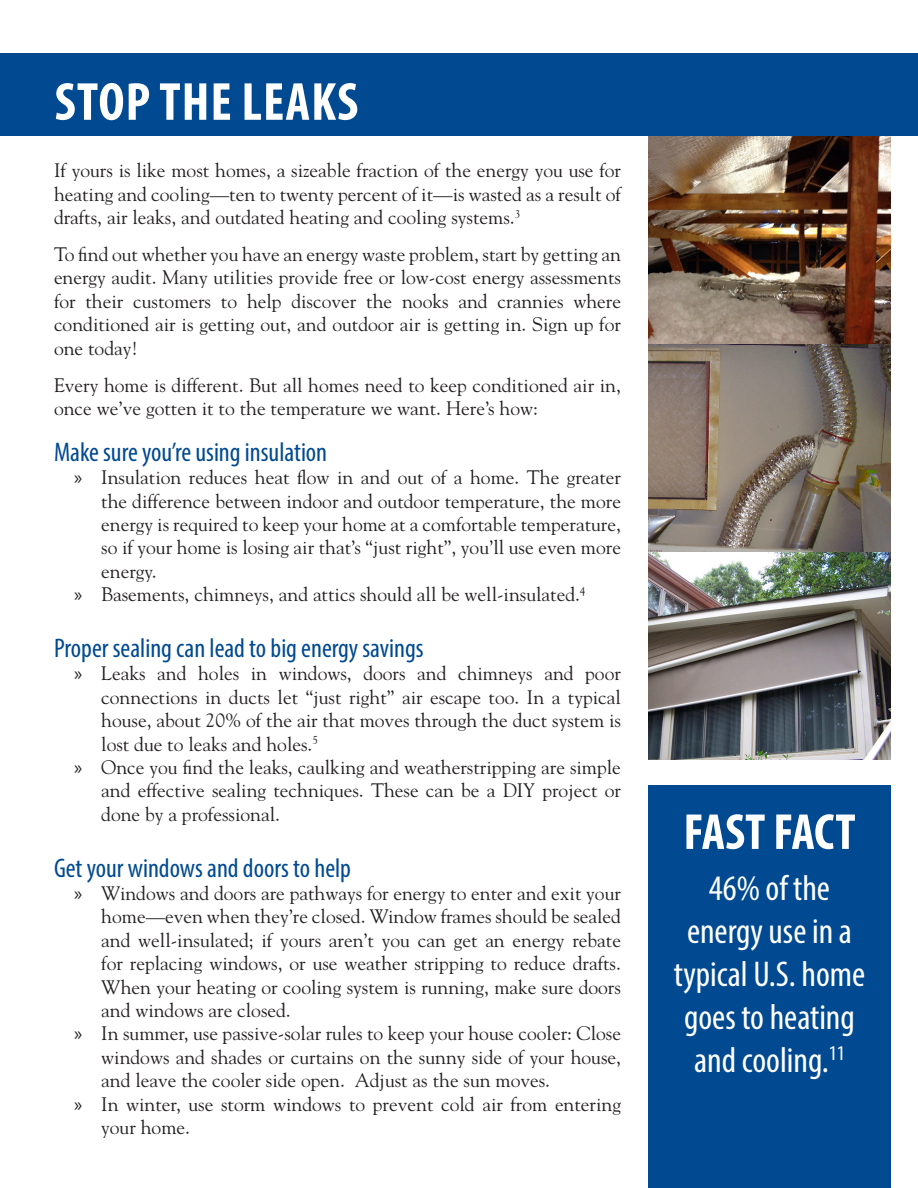
<style>
.page{position:relative;width:918px;height:1188px;background:#fff}
.page>*{position:absolute;margin:0;border:0;box-sizing:border-box;transform-origin:0 0}
.t1{font:700 condensed 54px "Myriad Pro";letter-spacing:.02em;color:#fff}
.t2{font:700 condensed 51px "Myriad Pro";letter-spacing:-.01em;color:#fff}
.t3{font:condensed 36px/43.2px "Myriad Pro";color:#fff;text-align:center}
.t4{font:condensed 27px "Myriad Pro";color:#014a91}
.t5{font:19.5px/23.4px "Goudy";color:#231f20;text-align:justify}
.s1{font-family:"Myriad Pro"}
</style>
<div class="page">
<img style="left:648px;top:551px;width:243px;height:208px">
<img style="left:648px;top:344px;width:243px;height:207px">
<img style="left:648px;top:136px;width:243px;height:208px">
<div style="left:648px;top:785px;width:243px;height:403px;background:#014a91"></div>
<div style="left:0;top:54px;width:918px;height:82px;background:#014a91"></div>
<h1 class="t1" style="left:55px;top:68px;width:305px">STOP THE LEAKS</h1>
<p class="t5" style="left:54px;top:158px;width:569px">If yours is like most homes, a sizeable fraction of the energy you use for heating and cooling—ten to twenty percent of it—is wasted as a result of drafts, air leaks, and outdated heating and cooling systems.<sup>3</sup></p>
<p class="t5" style="left:54px;top:242px;width:569px">To find out whether you have an energy waste problem, start by getting an energy audit. Many utilities provide free or low-cost energy assessments for their customers to help discover the nooks and crannies where conditioned air is getting out, and outdoor air is getting in. Sign up for one today!</p>
<p class="t5" style="left:54px;top:372px;width:568px">Every home is different. But all homes need to keep conditioned air in, once we’ve gotten it to the temperature we want. Here’s how:</p>
<h3 class="t4" style="left:54px;top:436px;width:275px">Make sure you’re using insulation</h3>
<p class="t5" style="left:74px;top:465px;width:548px"><span class="s1">»</span> Insulation reduces heat flow in and out of a home. The greater</p>
<p class="t5" style="left:101px;top:489px;width:521px">the difference between indoor and outdoor temperature, the more</p>
<p class="t5" style="left:101px;top:512px;width:521px">energy is required to keep your home at a comfortable temperature,</p>
<p class="t5" style="left:101px;top:535px;width:521px">so if your home is losing air that’s “just right”, you’ll use even more</p>
<p class="t5" style="left:101px;top:559px;width:57px">energy.</p>
<p class="t5" style="left:74px;top:582px;width:513px"><span class="s1">»</span> Basements, chimneys, and attics should all be well-insulated.<sup>4</sup></p>
<h3 class="t4" style="left:54px;top:632px;width:371px">Proper sealing can lead to big energy savings</h3>
<p class="t5" style="left:74px;top:661px;width:548px"><span class="s1">»</span> Leaks and holes in windows, doors and chimneys and poor</p>
<p class="t5" style="left:101px;top:685px;width:521px">connections in ducts let “just right” air escape too. In a typical</p>
<p class="t5" style="left:101px;top:708px;width:521px">house, about 20% of the air that moves through the duct system is</p>
<p class="t5" style="left:101px;top:732px;width:218px">lost due to leaks and holes.<sup>5</sup></p>
<p class="t5" style="left:74px;top:755px;width:548px"><span class="s1">»</span> Once you find the leaks, caulking and weatherstripping are simple</p>
<p class="t5" style="left:101px;top:778px;width:521px">and effective sealing techniques. These can be a DIY project or</p>
<p class="t5" style="left:101px;top:802px;width:180px">done by a professional.</p>
<h3 class="t4" style="left:54px;top:851px;width:299px">Get your windows and doors to help</h3>
<p class="t5" style="left:74px;top:881px;width:548px"><span class="s1">»</span> Windows and doors are pathways for energy to enter and exit your</p>
<p class="t5" style="left:101px;top:904px;width:521px">home—even when they’re closed. Window frames should be sealed</p>
<p class="t5" style="left:101px;top:928px;width:521px">and well-insulated; if yours aren’t you can get an energy rebate</p>
<p class="t5" style="left:101px;top:951px;width:521px">for replacing windows, or use weather stripping to reduce drafts.</p>
<p class="t5" style="left:101px;top:975px;width:521px">When your heating or cooling system is running, make sure doors</p>
<p class="t5" style="left:101px;top:998px;width:191px">and windows are closed.</p>
<p class="t5" style="left:74px;top:1021px;width:548px"><span class="s1">»</span> In summer, use passive-solar rules to keep your house cooler: Close</p>
<p class="t5" style="left:101px;top:1045px;width:521px">windows and shades or curtains on the sunny side of your house,</p>
<p class="t5" style="left:101px;top:1068px;width:450px">and leave the cooler side open. Adjust as the sun moves.</p>
<p class="t5" style="left:74px;top:1092px;width:548px"><span class="s1">»</span> In winter, use storm windows to prevent cold air from entering</p>
<p class="t5" style="left:101px;top:1115px;width:90px">your home.</p>
<h2 class="t2" style="left:684px;top:800px;width:173px">FAST FACT</h2>
<h3 class="t3" style="left:674px;top:866px;width:193px">46% of the energy use in a typical U.S. home goes to heating and cooling.<sup>11</sup></h3>
</div>
